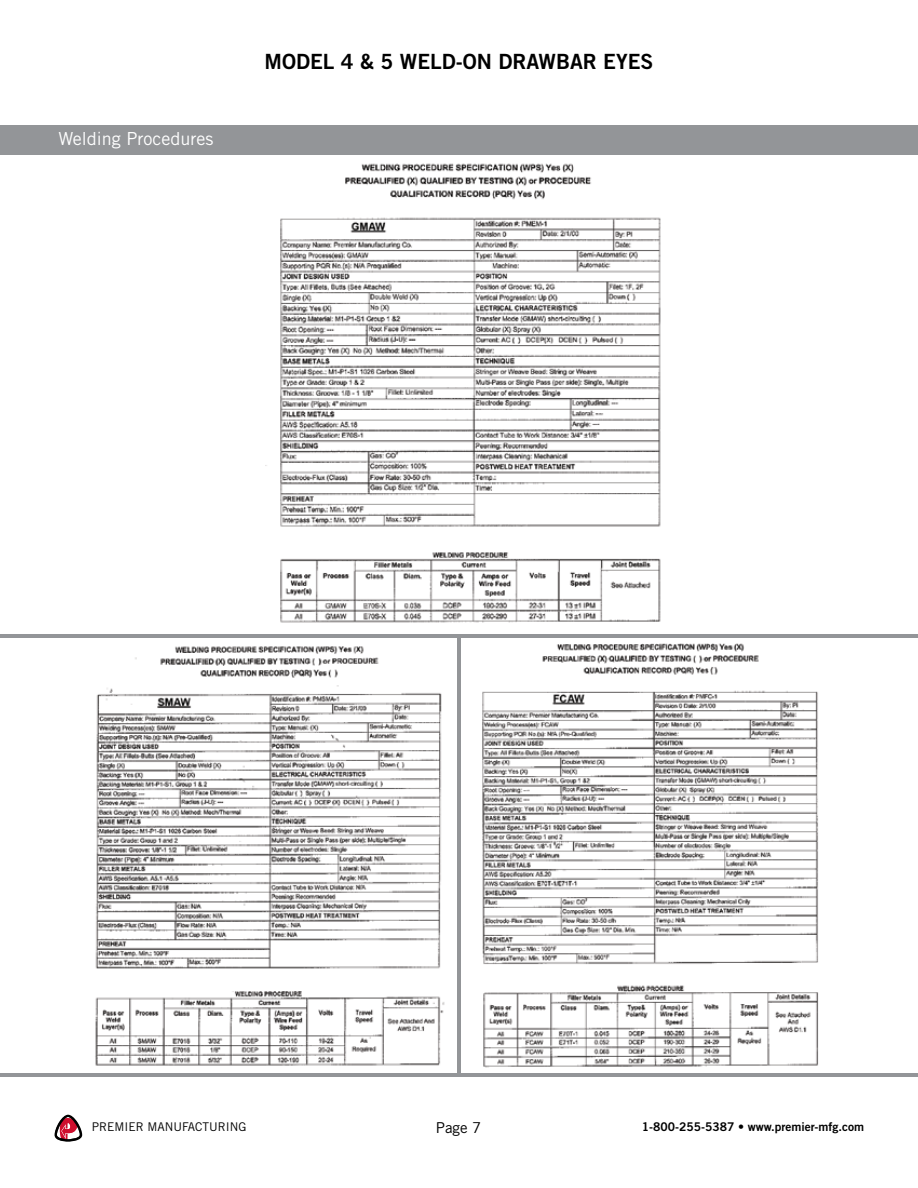
<style>
.page{position:relative;width:918px;height:1188px;background:#fff}
.page>*{position:absolute;margin:0;border:0;box-sizing:border-box;transform-origin:0 0}
.t1{font:21px "Trade Gothic LT Std Bd 2";color:#000}
.t2{font:18px "Trade Gothic LT Std";color:#fff}
.t3{font:15px "Trade Gothic LT Std";color:#000}
.t4{font:12px "Trade Gothic LT Std Bd 2";color:#000}
.t5{font:12px "Trade Gothic LT Std";color:#000}
</style>
<div class="page">
<img style="left:95px;top:163px;width:724px;height:905px">
<svg style="left:54px;top:1114px;width:29px;height:28px"></svg>
<div style="left:0;top:125px;width:918px;height:30px;background:#939598"></div>
<hr style="left:0;top:634px;width:918px;height:4px;background:#939598">
<hr style="left:0;top:1074px;width:918px;height:3px;background:#939598">
<hr style="left:457px;top:636px;width:4px;height:441px;background:#939598">
<h2 class="t2" style="left:58px;top:128px;width:156px">Welding Procedures</h2>
<h1 class="t1" style="left:265px;top:49px;width:390px">MODEL 4 &amp; 5 WELD-ON DRAWBAR EYES</h1>
<p class="t5" style="left:92px;top:1120px;width:156px">PREMIER MANUFACTURING</p>
<p class="t3" style="left:436px;top:1119px;width:47px">Page 7</p>
<p class="t4" style="left:642px;top:1119px;width:224px">1-800-255-5387 • www.premier-mfg.com</p>
</div>
